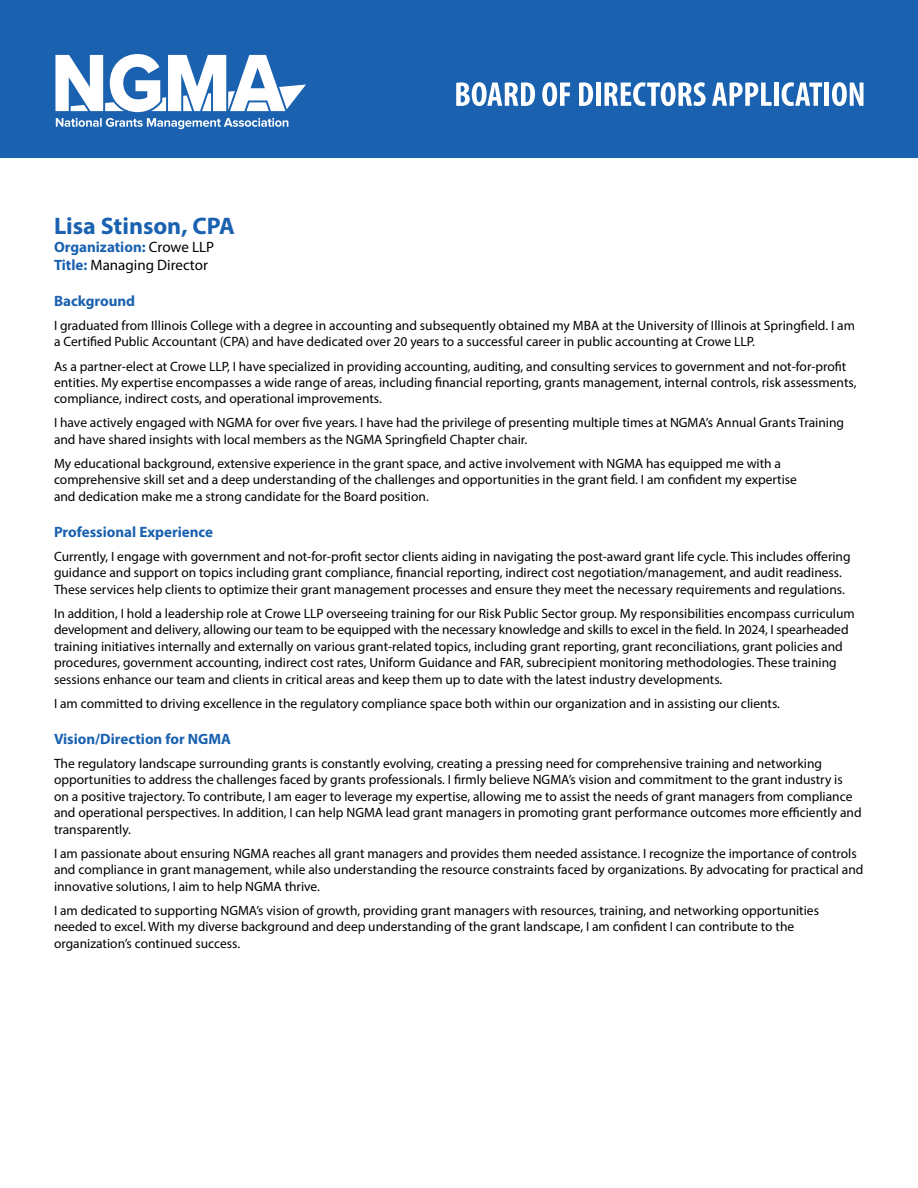
<style>
.page{position:relative;width:918px;height:1188px;background:#fff}
.page>*{position:absolute;margin:0;border:0;box-sizing:border-box;transform-origin:0 0}
.t1{font:700 24px "Myriad Pro";color:#1a61b0}
.t2{font:700 15px "Myriad Pro";color:#1a61b0}
.t3{font:15px/18px "Myriad Pro";color:#000}
.t4{font:13.5px/16.5px "Myriad Pro";color:#000}
.s1{font-weight:700;color:#1a61b0}
</style>
<div class="page">
<div style="left:0;top:0;width:918px;height:158px;background:#1a61b0"></div>
<svg style="left:56px;top:118px;width:232px;height:11px"></svg>
<svg style="left:55px;top:54px;width:251px;height:58px"></svg>
<svg style="left:456px;top:82px;width:79px;height:24px"></svg>
<svg style="left:542px;top:82px;width:28px;height:24px"></svg>
<svg style="left:579px;top:82px;width:14px;height:24px"></svg>
<hr style="left:596px;top:83px;width:4px;height:23px;background:#fff">
<svg style="left:604px;top:82px;width:102px;height:24px"></svg>
<svg style="left:712px;top:82px;width:60px;height:24px"></svg>
<div style="left:774px;top:83px;width:5px;height:23px;background:#fff"></div>
<svg style="left:782px;top:82px;width:40px;height:24px"></svg>
<hr style="left:825px;top:83px;width:4px;height:23px;background:#fff">
<svg style="left:832px;top:82px;width:32px;height:24px"></svg>
<h1 class="t1" style="left:54px;top:210px;width:183px">Lisa Stinson, CPA</h1>
<p class="t3" style="left:54px;top:238px;width:162px"><span class="s1">Organization:</span> Crowe LLP<br><span class="s1">Title:</span> Managing Director</p>
<p class="t2" style="left:54px;top:291px;width:83px">Background</p>
<p class="t4" style="left:54px;top:317px;width:802px">I graduated from Illinois College with a degree in accounting and subsequently obtained my MBA at the University of Illinois at Springfield. I am a Certified Public Accountant (CPA) and have dedicated over 20 years to a successful career in public accounting at Crowe LLP.</p>
<p class="t4" style="left:54px;top:358px;width:804px">As a partner-elect at Crowe LLP, I have specialized in providing accounting, auditing, and consulting services to government and not-for-profit entities. My expertise encompasses a wide range of areas, including financial reporting, grants management, internal controls, risk assessments, compliance, indirect costs, and operational improvements.</p>
<p class="t4" style="left:54px;top:415px;width:792px">I have actively engaged with NGMA for over five years. I have had the privilege of presenting multiple times at NGMA’s Annual Grants Training and have shared insights with local members as the NGMA Springfield Chapter chair.</p>
<p class="t4" style="left:54px;top:455px;width:744px">My educational background, extensive experience in the grant space, and active involvement with NGMA has equipped me with a comprehensive skill set and a deep understanding of the challenges and opportunities in the grant field. I am confident my expertise and dedication make me a strong candidate for the Board position.</p>
<p class="t2" style="left:54px;top:522px;width:161px">Professional Experience</p>
<p class="t4" style="left:54px;top:548px;width:798px">Currently, I engage with government and not-for-profit sector clients aiding in navigating the post-award grant life cycle. This includes offering guidance and support on topics including grant compliance, financial reporting, indirect cost negotiation/management, and audit readiness.<br>These services help clients to optimize their grant management processes and ensure they meet the necessary requirements and regulations.</p>
<p class="t4" style="left:54px;top:605px;width:802px">In addition, I hold a leadership role at Crowe LLP overseeing training for our Risk Public Sector group. My responsibilities encompass curriculum development and delivery, allowing our team to be equipped with the necessary knowledge and skills to excel in the field. In 2024, I spearheaded training initiatives internally and externally on various grant-related topics, including grant reporting, grant reconciliations, grant policies and procedures, government accounting, indirect cost rates, Uniform Guidance and FAR, subrecipient monitoring methodologies. These training sessions enhance our team and clients in critical areas and keep them up to date with the latest industry developments.</p>
<p class="t4" style="left:54px;top:695px;width:728px">I am committed to driving excellence in the regulatory compliance space both within our organization and in assisting our clients.</p>
<p class="t2" style="left:54px;top:729px;width:178px">Vision/Direction for NGMA</p>
<p class="t4" style="left:54px;top:755px;width:809px">The regulatory landscape surrounding grants is constantly evolving, creating a pressing need for comprehensive training and networking opportunities to address the challenges faced by grants professionals. I firmly believe NGMA’s vision and commitment to the grant industry is<br>on a positive trajectory. To contribute, I am eager to leverage my expertise, allowing me to assist the needs of grant managers from compliance and operational perspectives. In addition, I can help NGMA lead grant managers in promoting grant performance outcomes more efficiently and transparently.</p>
<p class="t4" style="left:54px;top:845px;width:811px">I am passionate about ensuring NGMA reaches all grant managers and provides them needed assistance. I recognize the importance of controls and compliance in grant management, while also understanding the resource constraints faced by organizations. By advocating for practical and innovative solutions, I aim to help NGMA thrive.</p>
<p class="t4" style="left:54px;top:902px;width:767px">I am dedicated to supporting NGMA’s vision of growth, providing grant managers with resources, training, and networking opportunities needed to excel. With my diverse background and deep understanding of the grant landscape, I am confident I can contribute to the organization’s continued success.</p>
</div>
